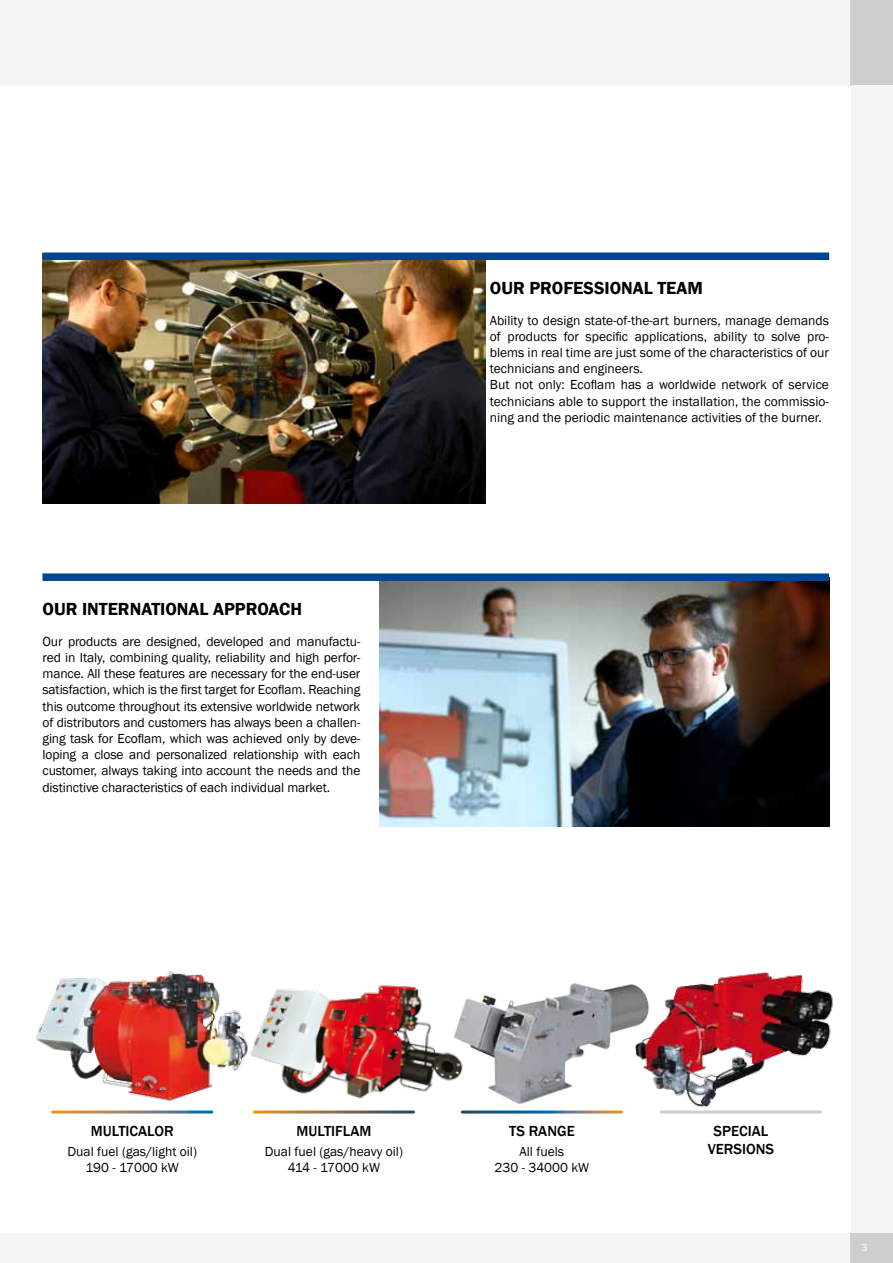
<style>
.page{position:relative;width:893px;height:1263px;background:#fff}
.page>*{position:absolute;margin:0;border:0;box-sizing:border-box;transform-origin:0 0}
.t1{font:600 18px "Franklin Gothic";color:#000}
.t2{font:500 15px/18px "Franklin Gothic";color:#000;text-align:center}
.t3{font:13.5px/16.2px "Franklin Gothic";color:#000;text-align:center}
.t4{font:10.5px "Franklin Gothic";color:#fff}
</style>
<div class="page">
<div style="left:0;top:0;width:893px;height:86px;background:#f5f5f5"></div>
<div style="left:851px;top:0;width:42px;height:86px;background:#cececd"></div>
<div style="left:0;top:1233px;width:851px;height:30px;background:#f5f5f5"></div>
<div style="left:851px;top:1233px;width:42px;height:30px;background:#cececd"></div>
<div style="left:851px;top:86px;width:42px;height:1147px;background:#f5f5f5"></div>
<img style="left:35px;top:971px;width:201px;height:131px">
<img style="left:236px;top:985px;width:243px;height:129px">
<img style="left:446px;top:983px;width:176px;height:129px">
<img style="left:622px;top:972px;width:211px;height:142px">
<hr style="left:254px;top:1110px;width:159px;height:3px;background:#fff">
<hr style="left:462px;top:1110px;width:159px;height:3px;background:#fff">
<hr style="left:661px;top:1110px;width:159px;height:3px;background:#cececd">
<img style="left:380px;top:581px;width:449px;height:246px">
<img style="left:43px;top:260px;width:443px;height:243px">
<div style="left:43px;top:252px;width:786px;height:8px;background:#004494"></div>
<div style="left:43px;top:573px;width:786px;height:8px;background:#004494"></div>
<h1 class="t1" style="left:43px;top:598px;width:261px">OUR INTERNATIONAL APPROACH</h1>
<p class="t3" style="left:43px;top:633px;width:319px;text-align:justify">Our products are designed, developed and manufactu&shy;red in Italy, combining quality, reliability and high perfor&shy;mance. All these features are necessary for the end-user satisfaction, which is the first target for Ecoflam. Reaching this outcome throughout its extensive worldwide network of distributors and customers has always been a challen&shy;ging task for Ecoflam, which was achieved only by deve&shy;loping a close and personalized relationship with each customer, always taking into account the needs and the distinctive characteristics of each individual market.</p>
<h1 class="t1" style="left:490px;top:277px;width:214px">OUR PROFESSIONAL TEAM</h1>
<p class="t3" style="left:490px;top:312px;width:341px;text-align:left">Ability to design state-of-the-art burners, manage demands of products for specific applications, ability to solve pro&shy;blems in real time are just some of the characteristics of our technicians and engineers.<br>But not only: Ecoflam has a worldwide network of service technicians able to support the installation, the commissio&shy;ning and the periodic maintenance activities of the burner.</p>
<p class="t2" style="left:91px;top:1122px;width:84px">MULTICALOR</p>
<p class="t3" style="left:68px;top:1144px;width:131px">Dual fuel (gas/light oil)<br>190 - 17000 kW</p>
<p class="t2" style="left:296px;top:1122px;width:76px">MULTIFLAM</p>
<p class="t3" style="left:265px;top:1144px;width:140px">Dual fuel (gas/heavy oil)<br>414 - 17000 kW</p>
<p class="t2" style="left:509px;top:1122px;width:67px">TS RANGE</p>
<p class="t3" style="left:495px;top:1144px;width:96px">All fuels<br>230 - 34000 kW</p>
<p class="t2" style="left:708px;top:1122px;width:68px">SPECIAL<br>VERSIONS</p>
<p class="t4" style="left:861px;top:1241px;width:8px">3</p>
</div>
